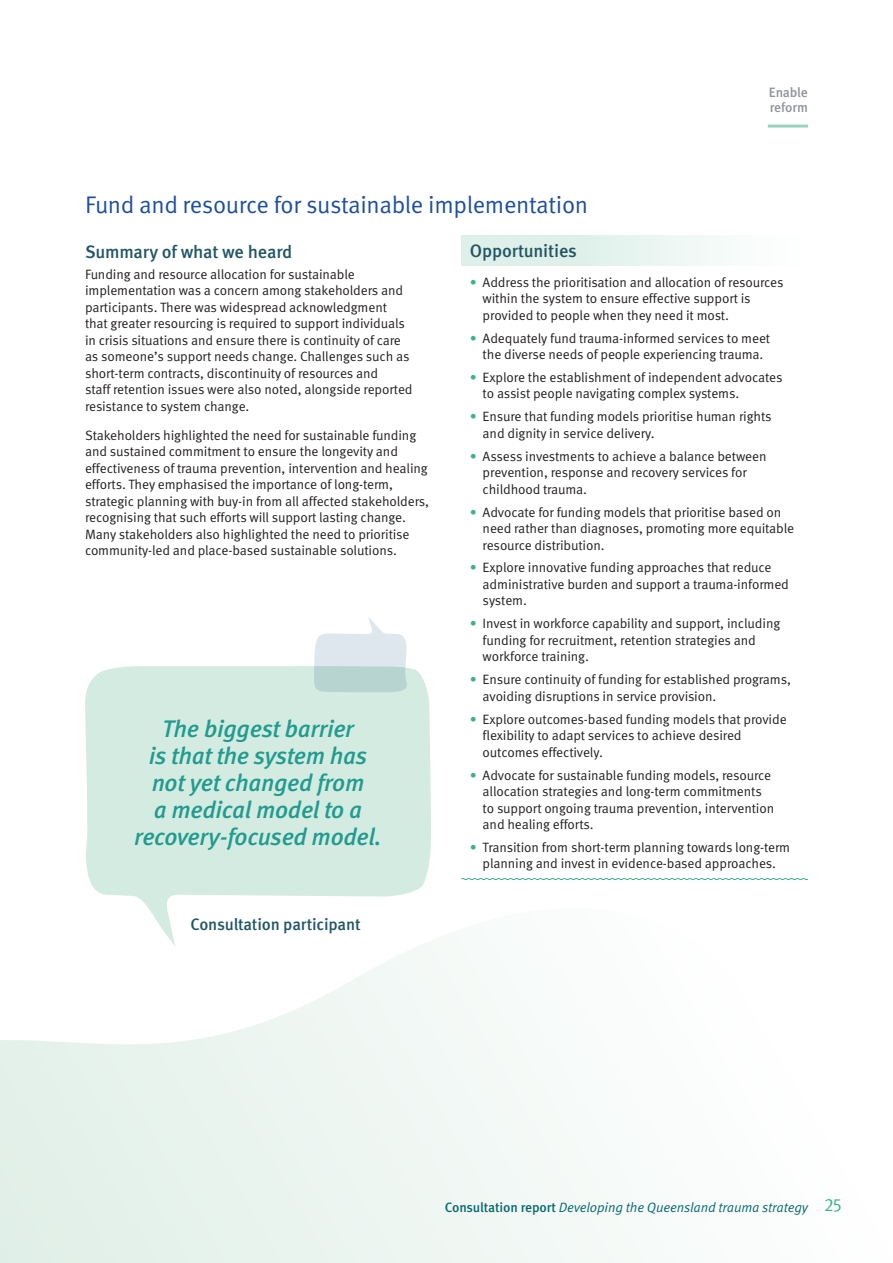
<style>
.page{position:relative;width:893px;height:1263px;background:#fff}
.page>*{position:absolute;margin:0;border:0;box-sizing:border-box;transform-origin:0 0}
.Pull_quote_with_Speech_Bubble{font:italic 500 24px/27px "Meta Pro";letter-spacing:-.015em;color:#229b8f;text-align:center}
.Heading_2{font:24px "Meta Pro Norm";letter-spacing:-.015em;color:#1e4ea1}
.Heading_3{font:500 18px "Meta Pro";letter-spacing:-.01em;color:#225564}
.Pull_quote_author{font:500 16.5px "Meta Pro";letter-spacing:-.01em;color:#225564}
.Body{font:13.5px/16.5px "Meta Pro Norm";letter-spacing:-.01em;color:#231f20}
.t1{font:13.5px "Meta Pro Norm Ita";letter-spacing:-.01em;color:#06696e}
.t2{font:500 13.5px/15px "Meta Pro";letter-spacing:-.015em;color:#90939c}
.s1{color:#3db389}
.s2{font-family:"Meta Pro";font-weight:500}
.s3{font-family:"Meta Pro Norm";font-size:18px;color:#3db389}
</style>
<div class="page">
<svg style="left:0;top:879px;width:809px;height:384px;fill:#f5faf8"></svg>
<div style="left:461px;top:235px;width:347px;height:31px;background:linear-gradient(to right,#d6ede4,#fdfefe)"></div>
<svg style="left:461px;top:878px;width:347px;height:2px"></svg>
<svg style="left:85px;top:666px;width:347px;height:281px;fill:#d4ebe2"></svg>
<svg style="left:314px;top:617px;width:93px;height:75px"></svg>
<hr style="left:768px;top:125px;width:40px;height:3px;background:#98d4c0">
<p class="t2" style="left:769px;top:84px;width:40px">Enable reform</p>
<h2 class="Heading_2" style="left:85px;top:186px;width:505px">Fund and resource for sustainable implementation</h2>
<h3 class="Heading_3" style="left:85px;top:238px;width:209px">Summary of what we heard</h3>
<p class="Body" style="left:85px;top:265px;width:329px">Funding and resource allocation for sustainable implementation was a concern among stakeholders and participants. There was widespread acknowledgment that greater resourcing is required to support individuals in crisis situations and ensure there is continuity of care as someone’s support needs change. Challenges such as short-term contracts, discontinuity of resources and<br>staff retention issues were also noted, alongside reported resistance to system change.</p>
<p class="Body" style="left:85px;top:426px;width:346px">Stakeholders highlighted the need for sustainable funding and sustained commitment to ensure the longevity and effectiveness of trauma prevention, intervention and healing efforts. They emphasised the importance of long-term, strategic planning with buy-in from all affected stakeholders, recognising that such efforts will support lasting change.<br>Many stakeholders also highlighted the need to prioritise community-led and place-based sustainable solutions.</p>
<h3 class="Heading_3" style="left:470px;top:237px;width:108px">Opportunities</h3>
<p class="Body" style="left:483px;top:273px;width:302px;text-indent:-13px"><span class="s1">•</span> Address the prioritisation and allocation of resources within the system to ensure effective support is provided to people when they need it most.</p>
<p class="Body" style="left:470px;top:329px;width:302px;text-align:center"><span class="s1">•</span> Adequately fund trauma-informed services to meet the diverse needs of people experiencing trauma.</p>
<p class="Body" style="left:483px;top:368px;width:301px;text-indent:-13px"><span class="s1">•</span> Explore the establishment of independent advocates to assist people navigating complex systems.</p>
<p class="Body" style="left:483px;top:407px;width:291px;text-indent:-13px"><span class="s1">•</span> Ensure that funding models prioritise human rights and dignity in service delivery.</p>
<p class="Body" style="left:483px;top:447px;width:285px;text-indent:-13px"><span class="s1">•</span> Assess investments to achieve a balance between prevention, response and recovery services for childhood trauma.</p>
<p class="Body" style="left:483px;top:503px;width:313px;text-indent:-13px"><span class="s1">•</span> Advocate for funding models that prioritise based on need rather than diagnoses, promoting more equitable resource distribution.</p>
<p class="Body" style="left:483px;top:559px;width:308px;text-indent:-13px"><span class="s1">•</span> Explore innovative funding approaches that reduce administrative burden and support a trauma-informed system.</p>
<p class="Body" style="left:483px;top:614px;width:299px;text-indent:-13px"><span class="s1">•</span> Invest in workforce capability and support, including funding for recruitment, retention strategies and workforce training.</p>
<p class="Body" style="left:483px;top:670px;width:310px;text-indent:-13px"><span class="s1">•</span> Ensure continuity of funding for established programs, avoiding disruptions in service provision.</p>
<p class="Body" style="left:483px;top:710px;width:306px;text-indent:-13px"><span class="s1">•</span> Explore outcomes-based funding models that provide flexibility to adapt services to achieve desired outcomes effectively.</p>
<p class="Body" style="left:483px;top:766px;width:293px;text-indent:-13px"><span class="s1">•</span> Advocate for sustainable funding models, resource allocation strategies and long-term commitments to support ongoing trauma prevention, intervention and healing efforts.</p>
<p class="Body" style="left:470px;top:838px;width:322px;text-align:center"><span class="s1">•</span> Transition from short-term planning towards long-term planning and invest in evidence-based approaches.</p>
<p class="Pull_quote_with_Speech_Bubble" style="left:134px;top:713px;width:249px">The biggest barrier<br>is that the system has not yet changed from<br>a medical model to a recovery-focused model.</p>
<p class="Pull_quote_author" style="left:191px;top:911px;width:172px">Consultation participant</p>
<p class="t1" style="left:445px;top:1197px;width:399px"><span class="s2">Consultation report</span> Developing the Queensland trauma strategy <span class="s3">25</span></p>
</div>
